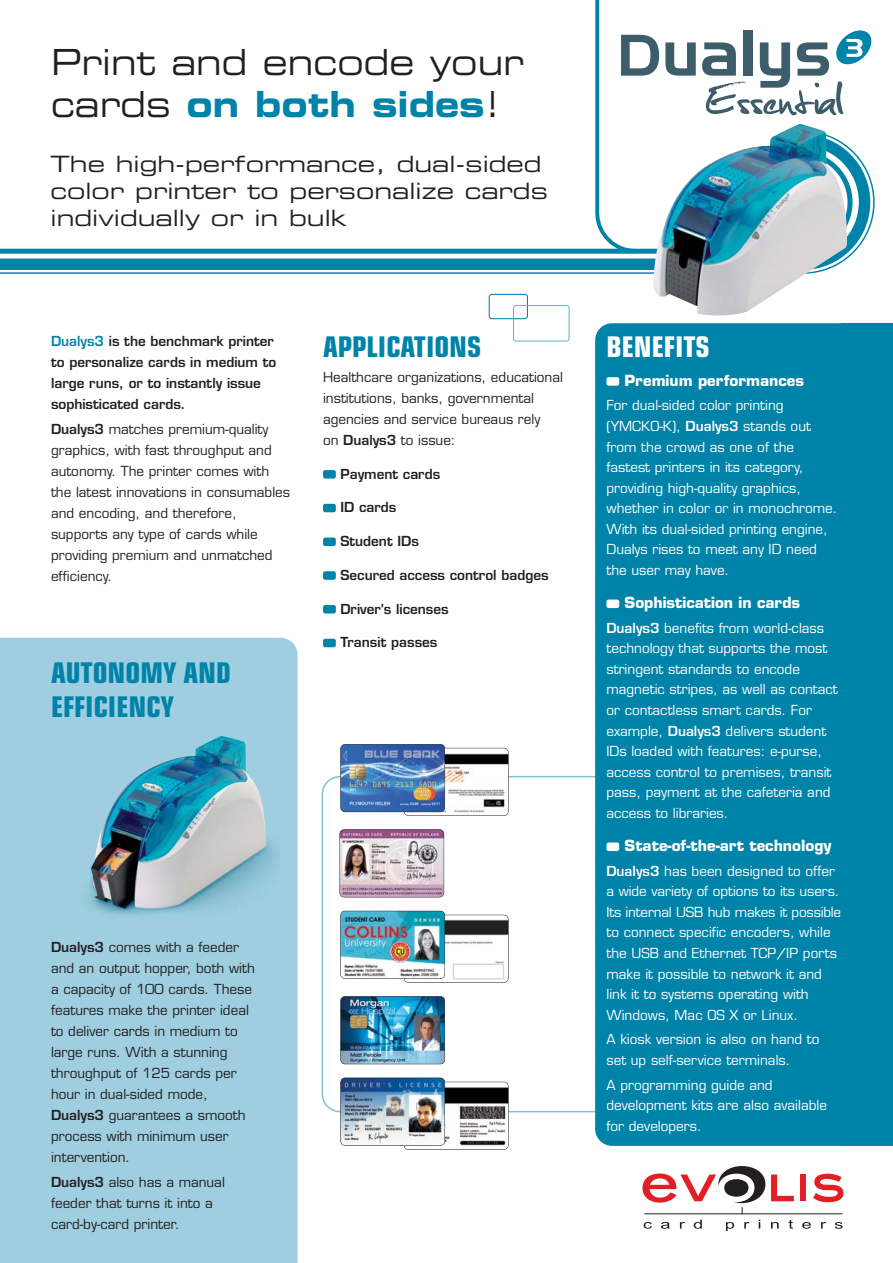
<style>
.page{position:relative;width:893px;height:1263px;background:#fff}
.page>*{position:absolute;margin:0;border:0;box-sizing:border-box;transform-origin:0 0}
.t1{font:36px "Eurostile Extended Two";color:#231f20;scale:.9 1}
.t2{font:36px "Eurostile Bold Extended Two";color:#0083a9;scale:.9 1}
.t3{font:700 condensed 28.5px/34.2px "Eurostile";color:#0083a9}
.t4{font:700 condensed 28.5px "Eurostile";color:#fff}
.t5{font:22.5px/27px "Eurostile Extended Two";color:#231f20}
.t6{font:700 15px "Eurostile";color:#fff}
.t7{font:13.5px/20.5px "Eurostile";color:#fff}
.t8{font:13.5px/21px "Eurostile";color:#231f20}
.t9{font:600 13.5px/21px "Eurostile";color:#231f20}
.s1{font-family:"Eurostile Extended Two";color:#231f20}
.s2{color:#0083a9}
.s3{font-weight:600}
</style>
<div class="page">
<div style="left:0;top:638px;width:298px;height:625px;background:#9ecedf"></div>
<svg style="left:322px;top:776px;width:273px;height:336px"></svg>
<div style="left:595px;top:323px;width:298px;height:823px;background:#0083a9;border-radius:17px"></div>
<div style="left:842px;top:323px;width:51px;height:823px;background:#0083a9"></div>
<svg style="left:0;top:146px;width:874px;height:128px"></svg>
<img style="left:64px;top:826px;width:215px;height:96px">
<img style="left:653px;top:124px;width:194px;height:192px">
<svg style="left:771px;top:1175px;width:23px;height:26px"></svg>
<div style="left:800px;top:1175px;width:6px;height:26px;background:#e31f26"></div>
<svg style="left:813px;top:1174px;width:30px;height:28px"></svg>
<svg style="left:642px;top:1166px;width:123px;height:47px"></svg>
<hr style="left:644px;top:1213px;width:198px;height:1px;background:#231f20">
<svg style="left:644px;top:1222px;width:8px;height:7px"></svg>
<svg style="left:661px;top:1222px;width:9px;height:7px"></svg>
<svg style="left:680px;top:1222px;width:5px;height:7px"></svg>
<svg style="left:694px;top:1220px;width:8px;height:9px"></svg>
<svg style="left:726px;top:1222px;width:8px;height:9px"></svg>
<svg style="left:744px;top:1222px;width:5px;height:7px"></svg>
<svg style="left:771px;top:1222px;width:8px;height:7px"></svg>
<svg style="left:788px;top:1220px;width:5px;height:9px"></svg>
<svg style="left:802px;top:1222px;width:9px;height:7px"></svg>
<svg style="left:821px;top:1222px;width:5px;height:7px"></svg>
<svg style="left:835px;top:1222px;width:7px;height:7px"></svg>
<div style="left:323px;top:470px;width:13px;height:9px;background:#0083a9;border-radius:2px"></div>
<div style="left:323px;top:504px;width:13px;height:8px;background:#0083a9;border-radius:2px"></div>
<div style="left:323px;top:538px;width:13px;height:8px;background:#0083a9;border-radius:2px"></div>
<div style="left:323px;top:571px;width:13px;height:9px;background:#0083a9;border-radius:2px"></div>
<div style="left:323px;top:605px;width:13px;height:9px;background:#0083a9;border-radius:2px"></div>
<div style="left:323px;top:639px;width:13px;height:8px;background:#0083a9;border-radius:2px"></div>
<div style="left:606px;top:377px;width:13px;height:9px;background:#fff;border-radius:2px"></div>
<div style="left:606px;top:600px;width:13px;height:8px;background:#fff;border-radius:2px"></div>
<div style="left:606px;top:843px;width:13px;height:8px;background:#fff;border-radius:2px"></div>
<svg style="left:489px;top:294px;width:81px;height:48px"></svg>
<img style="left:340px;top:830px;width:104px;height:67px;border-radius:4px">
<div style="left:339px;top:829px;width:105px;height:68px;border:1px solid #231f20;border-radius:5px"></div>
<img style="left:404px;top:748px;width:104px;height:68px;border-radius:4px">
<div style="left:404px;top:748px;width:104px;height:68px;border:1px solid #231f20;border-radius:5px"></div>
<img style="left:404px;top:915px;width:104px;height:68px;border-radius:4px">
<div style="left:404px;top:915px;width:104px;height:68px;border:1px solid #231f20;border-radius:5px"></div>
<svg style="left:665px;top:42px;width:31px;height:34px"></svg>
<svg style="left:702px;top:30px;width:169px;height:85px"></svg>
<svg style="left:595px;top:0;width:64px;height:253px"></svg>
<img style="left:341px;top:744px;width:104px;height:68px;border-radius:4px">
<div style="left:340px;top:744px;width:105px;height:68px;border:1px solid #231f20;border-radius:5px"></div>
<img style="left:341px;top:911px;width:104px;height:67px;border-radius:4px">
<div style="left:340px;top:911px;width:105px;height:68px;border:1px solid #231f20;border-radius:5px"></div>
<img style="left:404px;top:1082px;width:104px;height:68px;border-radius:4px">
<div style="left:404px;top:1082px;width:104px;height:68px;border:1px solid #231f20;border-radius:5px"></div>
<img style="left:341px;top:1078px;width:104px;height:67px;border-radius:4px">
<div style="left:340px;top:1078px;width:105px;height:68px;border:1px solid #231f20;border-radius:5px"></div>
<img style="left:341px;top:997px;width:104px;height:67px;border-radius:4px">
<div style="left:340px;top:996px;width:105px;height:68px;border:1px solid #231f20;border-radius:5px"></div>
<img style="left:91px;top:736px;width:175px;height:172px">
<h1 class="t1" style="left:51px;top:49px;width:527px">Print and encode your</h1>
<h1 class="t2" style="left:51px;top:91px;width:501px"><span class="s1">cards</span> on both sides<span class="s1">!</span></h1>
<h3 class="t5" style="left:51px;top:153px;width:499px">The high-performance, dual-sided color printer to personalize cards individually or in bulk</h3>
<p class="t9" style="left:51px;top:332px;width:227px"><span class="s2">Dualys3</span> is the benchmark printer to personalize cards in medium to large runs, or to instantly issue sophisticated cards.</p>
<p class="t8" style="left:51px;top:420px;width:241px"><span class="s3">Dualys3</span> matches premium-quality graphics, with fast throughput and autonomy. The printer comes with the latest innovations in consumables and encoding, and therefore, supports any type of cards while providing premium and unmatched efficiency.</p>
<h2 class="t3" style="left:51px;top:658px;width:181px">AUTONOMY AND<br>EFFICIENCY</h2>
<h2 class="t3" style="left:323px;top:332px;width:160px">APPLICATIONS</h2>
<p class="t8" style="left:323px;top:368px;width:241px">Healthcare organizations, educational institutions, banks, governmental agencies and service bureaus rely<br>on <span class="s3">Dualys3</span> to issue:</p>
<p class="t9" style="left:340px;top:465px;width:101px">Payment cards</p>
<p class="t9" style="left:340px;top:498px;width:57px">ID cards</p>
<p class="t9" style="left:340px;top:532px;width:80px">Student IDs</p>
<p class="t9" style="left:340px;top:566px;width:210px">Secured access control badges</p>
<p class="t9" style="left:340px;top:599px;width:110px">Driver’s licenses</p>
<p class="t9" style="left:340px;top:633px;width:98px">Transit passes</p>
<p class="t8" style="left:51px;top:938px;width:205px"><span class="s3">Dualys3</span> comes with a feeder and an output hopper, both with a capacity of 100 cards. These features make the printer ideal to deliver cards in medium to large runs. With a stunning throughput of 125 cards per hour in dual-sided mode,<br><span class="s3">Dualys3</span> guarantees a smooth process with minimum user intervention.</p>
<p class="t8" style="left:51px;top:1173px;width:175px"><span class="s3">Dualys3</span> also has a manual feeder that turns it into a card-by-card printer.</p>
<h2 class="t4" style="left:606px;top:336px;width:105px">BENEFITS</h2>
<p class="t6" style="left:625px;top:374px;width:181px">Premium performances</p>
<p class="t7" style="left:606px;top:397px;width:233px">For dual-sided color printing (YMCKO-K), <span class="s3">Dualys3</span> stands out from the crowd as one of the fastest printers in its category, providing high-quality graphics, whether in color or in monochrome.<br>With its dual-sided printing engine,<br>Dualys rises to meet any ID need the user may have.</p>
<p class="t6" style="left:625px;top:597px;width:177px">Sophistication in cards</p>
<p class="t7" style="left:606px;top:619px;width:233px"><span class="s3">Dualys3</span> benefits from world-class technology that supports the most stringent standards to encode magnetic stripes, as well as contact or contactless smart cards. For example, <span class="s3">Dualys3</span> delivers student IDs loaded with features: e-purse, access control to premises, transit pass, payment at the cafeteria and access to libraries.</p>
<p class="t6" style="left:625px;top:840px;width:208px">State-of-the-art technology</p>
<p class="t7" style="left:606px;top:862px;width:236px"><span class="s3">Dualys3</span> has been designed to offer a wide variety of options to its users.<br>Its internal USB hub makes it possible to connect specific encoders, while the USB and Ethernet TCP/IP ports make it possible to network it and link it to systems operating with Windows, Mac OS X or Linux.</p>
<p class="t7" style="left:606px;top:1031px;width:215px">A kiosk version is also on hand to set up self-service terminals.</p>
<p class="t7" style="left:606px;top:1076px;width:222px">A programming guide and development kits are also available for developers.</p>
</div>
